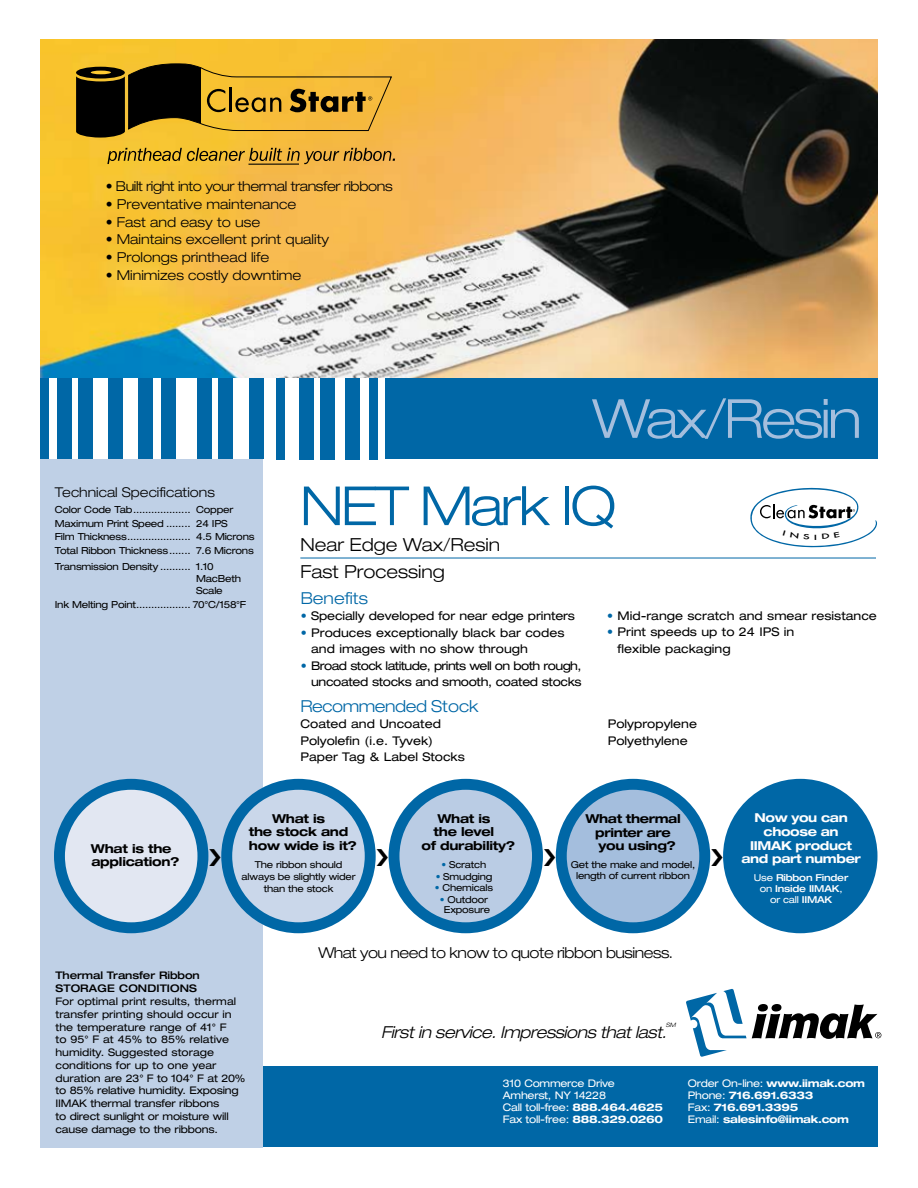
<style>
.page{position:relative;width:918px;height:1188px;background:#fff}
.page>*{position:absolute;margin:0;border:0;box-sizing:border-box;transform-origin:0 0}
.t1{font:300 expanded 54px "Helvetica Neue";letter-spacing:-.05em;color:#a4bedd}
.t2{font:300 expanded 54px "Helvetica Neue";letter-spacing:-.05em;color:#0067a6}
.t3{font:300 expanded 18px/27.3px "Helvetica Neue";color:#000}
.t4{font:italic 300 expanded 16.5px "Helvetica Neue";letter-spacing:-.025em;color:#000}
.t5{font:300 expanded 16.5px "Helvetica Neue";letter-spacing:-.025em;color:#0067a6}
.t6{font:300 expanded 16.5px "Helvetica Neue";color:#0067a6}
.t7{font:300 expanded 15px "Helvetica Neue";letter-spacing:-.03em;color:#000}
.t8{font:300 expanded 13.65px "Helvetica Neue";color:#000}
.t9{font:300 expanded 13.65px "Helvetica Neue";letter-spacing:-.03em;color:#000}
.t10{font:300 expanded 13.5px "Helvetica Neue";color:#000}
.t11{font:700 expanded 12.3px/13.6px "Helvetica Neue";letter-spacing:-.02em;color:#000}
.t12{font:700 expanded 12.3px/13.6px "Helvetica Neue";letter-spacing:-.03em;color:#fff;text-align:center}
.t13{font:expanded 12px/16.5px "Helvetica Neue";color:#000}
.t14{font:expanded 12px/16.5px "Helvetica Neue";letter-spacing:-.05em;color:#000;text-align:right}
.t15{font:expanded 10.5px/12.8px "Helvetica Neue";color:#000}
.t16{font:700 expanded 10.5px/12px "Helvetica Neue";letter-spacing:-.025em;color:#fff}
.t17{font:expanded 10.5px/12px "Helvetica Neue";letter-spacing:-.025em;color:#fff}
.t18{font:500 expanded 10.5px/13.5px "Helvetica Neue";letter-spacing:-.01em;color:#000}
.t19{font:expanded 9.75px/13.5px "Helvetica Neue";letter-spacing:-.025em;color:#000}
.t20{font:expanded 9.6px/12.3px "Helvetica Neue";letter-spacing:-.02em;color:#000;text-align:center}
.t21{font:500 expanded 9.6px/10.9px "Helvetica Neue";letter-spacing:-.02em;color:#fff;text-align:center}
.t22{font:italic 300 expanded 6px "Helvetica Neue";color:#000}
.s1{color:#0067a6}
.s2{font-weight:400}
.s3{font-weight:700}
</style>
<div class="page">
<div style="left:257px;top:1066px;width:621px;height:82px;background:#0067a6"></div>
<div style="left:40px;top:459px;width:223px;height:689px;background:#bfd0e6"></div>
<div style="left:59px;top:784px;width:144px;height:144px;background:#e2e7f2;border-radius:50%"></div>
<div style="left:54px;top:779px;width:154px;height:154px;border:11px solid #0067a6;border-radius:50%"></div>
<div style="left:227px;top:784px;width:143px;height:144px;background:#cad7ea;border-radius:50%"></div>
<div style="left:221px;top:779px;width:155px;height:154px;border:11px solid #0067a6;border-radius:50%"></div>
<div style="left:394px;top:784px;width:143px;height:144px;background:#bacce4;border-radius:50%"></div>
<div style="left:389px;top:779px;width:154px;height:154px;border:11px solid #0067a6;border-radius:50%"></div>
<div style="left:561px;top:784px;width:144px;height:144px;background:#a4bedd;border-radius:50%"></div>
<div style="left:556px;top:779px;width:154px;height:154px;border:11px solid #0067a6;border-radius:50%"></div>
<div style="left:729px;top:784px;width:143px;height:144px;background:#0067a6;border-radius:50%"></div>
<div style="left:723px;top:779px;width:155px;height:154px;border:11px solid #0067a6;border-radius:50%"></div>
<img style="left:40px;top:39px;width:838px;height:339px">
<hr style="left:248px;top:164px;width:51px;height:1px;background:#000">
<svg style="left:107px;top:148px;width:288px;height:16px;background:#bd922f"></svg>
<svg style="left:76px;top:63px;width:316px;height:75px;background:#9a7722"></svg>
<hr style="left:91px;top:71px;width:20px;height:3px;background:#ffcb32;border-radius:50%">
<div style="left:58px;top:378px;width:14px;height:81px;background:#0067a6"></div>
<div style="left:79px;top:378px;width:14px;height:81px;background:#0067a6"></div>
<div style="left:109px;top:378px;width:14px;height:81px;background:#0067a6"></div>
<div style="left:139px;top:378px;width:14px;height:81px;background:#0067a6"></div>
<div style="left:161px;top:378px;width:15px;height:81px;background:#0067a6"></div>
<div style="left:197px;top:378px;width:15px;height:81px;background:#0067a6"></div>
<div style="left:218px;top:378px;width:14px;height:81px;background:#0067a6"></div>
<div style="left:249px;top:378px;width:14px;height:81px;background:#0067a6"></div>
<div style="left:40px;top:378px;width:10px;height:81px;background:#0067a6"></div>
<div style="left:299px;top:378px;width:15px;height:82px;background:#0067a6"></div>
<div style="left:320px;top:378px;width:14px;height:82px;background:#0067a6"></div>
<div style="left:346px;top:378px;width:14px;height:82px;background:#0067a6"></div>
<div style="left:370px;top:378px;width:8px;height:82px;background:#0067a6"></div>
<div style="left:277px;top:378px;width:8px;height:82px;background:#0067a6"></div>
<div style="left:385px;top:378px;width:493px;height:81px;background:#0067a6"></div>
<svg style="left:686px;top:989px;width:195px;height:68px"></svg>
<hr style="left:300px;top:558px;width:576px;height:1px;background:#0067a6">
<svg style="left:750px;top:487px;width:127px;height:61px"></svg>
<h3 class="t9" style="left:106px;top:178px;width:288px">• Built right into your thermal transfer ribbons</h3>
<h3 class="t8" style="left:106px;top:196px;width:192px">• Preventative maintenance</h3>
<h3 class="t8" style="left:106px;top:214px;width:156px">• Fast and easy to use</h3>
<h3 class="t8" style="left:106px;top:231px;width:225px">• Maintains excellent print quality</h3>
<h3 class="t8" style="left:106px;top:249px;width:165px">• Prolongs printhead life</h3>
<h3 class="t8" style="left:106px;top:267px;width:197px">• Minimizes costly downtime</h3>
<h1 class="t1" style="left:593px;top:386px;width:271px">Wax/Resin</h1>
<p class="t10" style="left:55px;top:484px;width:162px">Technical Specifications</p>
<p class="t19" style="left:55px;top:503px;width:201px">Color Code Tab................... Copper Maximum Print Speed ........ 24 IPS<br>Film Thickness..................... 4.5 Microns Total Ribbon Thickness....... 7.6 Microns</p>
<p class="t19" style="left:196px;top:561px;width:46px;line-height:12px;text-indent:-141px">Transmission Density .......... 1.10<br>MacBeth<br>Scale</p>
<p class="t19" style="left:55px;top:597px;width:193px">Ink Melting Point.................. 70°C/158°F</p>
<h1 class="t2" style="left:300px;top:474px;width:318px">NET Mark IQ</h1>
<h2 class="t3" style="left:300px;top:530px;width:201px">Near Edge Wax/Resin<br>Fast Processing</h2>
<h3 class="t6" style="left:301px;top:588px;width:69px">Benefits</h3>
<p class="t13" style="left:301px;top:608px;width:276px"><span class="s1">•</span> Specially developed for near edge printers</p>
<p class="t13" style="left:311px;top:624px;width:255px;text-indent:-10px"><span class="s1">•</span> Produces exceptionally black bar codes and images with no show through</p>
<p class="t14" style="left:301px;top:657px;width:282px"><span class="s1">•</span> Broad stock latitude, prints well on both rough, uncoated stocks and smooth, coated stocks</p>
<p class="t13" style="left:607px;top:607px;width:271px"><span class="s1">•</span> Mid-range scratch and smear resistance</p>
<p class="t13" style="left:618px;top:624px;width:178px;text-indent:-10px"><span class="s1">•</span> Print speeds up to 24 IPS in flexible packaging</p>
<h3 class="t5" style="left:300px;top:696px;width:180px">Recommended Stock</h3>
<p class="t13" style="left:300px;top:716px;width:142px">Coated and Uncoated</p>
<p class="t13" style="left:608px;top:716px;width:91px">Polypropylene</p>
<p class="t13" style="left:300px;top:732px;width:134px">Polyolefin (i.e. Tyvek)</p>
<p class="t13" style="left:608px;top:732px;width:82px">Polyethylene</p>
<p class="t13" style="left:300px;top:749px;width:166px">Paper Tag &amp; Label Stocks</p>
<p class="t11" style="left:91px;top:841px;width:90px">What is the application?</p>
<p class="t11" style="left:249px;top:811px;width:110px;text-indent:23px">What is<br>the stock and how wide is it?</p>
<p class="t20" style="left:242px;top:858px;width:115px">The ribbon should always be slightly wider than the stock</p>
<p class="t11" style="left:437px;top:811px;width:55px">What is</p>
<p class="t11" style="left:434px;top:825px;width:62px">the level</p>
<p class="t11" style="left:421px;top:838px;width:95px">of durability?</p>
<p class="t20" style="left:442px;top:858px;width:46px"><span class="s1">•</span> Scratch</p>
<p class="t20" style="left:436px;top:870px;width:58px"><span class="s1">•</span> Smudging</p>
<p class="t20" style="left:435px;top:881px;width:60px"><span class="s1">•</span> Chemicals</p>
<p class="t20" style="left:440px;top:895px;width:52px;line-height:9.6px"><span class="s1">•</span> Outdoor<br>Exposure</p>
<p class="t11" style="left:595px;top:811px;width:87px;text-indent:-10px">What thermal printer are you using?</p>
<p class="t20" style="left:571px;top:859px;width:126px;line-height:10.9px">Get the make and model, length of current ribbon</p>
<h3 class="t7" style="left:318px;top:943px;width:356px">What you need to know to quote ribbon business.</h3>
<p class="t12" style="left:741px;top:811px;width:121px">Now you can choose an<br>IIMAK product and part number</p>
<p class="t21" style="left:754px;top:872px;width:96px"><span class="s2">Use</span> Ribbon Finder <span class="s2">on</span> Inside IIMAK<span class="s2">, or call</span> IIMAK</p>
<p class="t18" style="left:56px;top:968px;width:146px">Thermal Transfer Ribbon<br>STORAGE CONDITIONS</p>
<p class="t15" style="left:56px;top:995px;width:191px">For optimal print results, thermal transfer printing should occur in the temperature range of 41° F<br>to 95° F at 45% to 85% relative humidity. Suggested storage conditions for up to one year duration are 23° F to 104° F at 20% to 85% relative humidity. Exposing<br>IIMAK thermal transfer ribbons<br>to direct sunlight or moisture will cause damage to the ribbons.</p>
<p class="t22" style="left:666px;top:1021px;width:11px">SM</p>
<h3 class="t4" style="left:381px;top:1022px;width:287px">First in service. Impressions that last.</h3>
<p class="t17" style="left:503px;top:1077px;width:162px">310 Commerce Drive<br>Amherst, NY 14228<br>Call toll-free: <span class="s3">888.464.4625<br></span>Fax toll-free: <span class="s3">888.329.0260</span></p>
<p class="t16" style="left:688px;top:1077px;width:179px"><span class="s2">Order On-line:</span> www.iimak.com<br><span class="s2">Phone:</span> 716.691.6333<br><span class="s2">Fax:</span> 716.691.3395<br><span class="s2">Email:</span> salesinfo@iimak.com</p>
</div>
